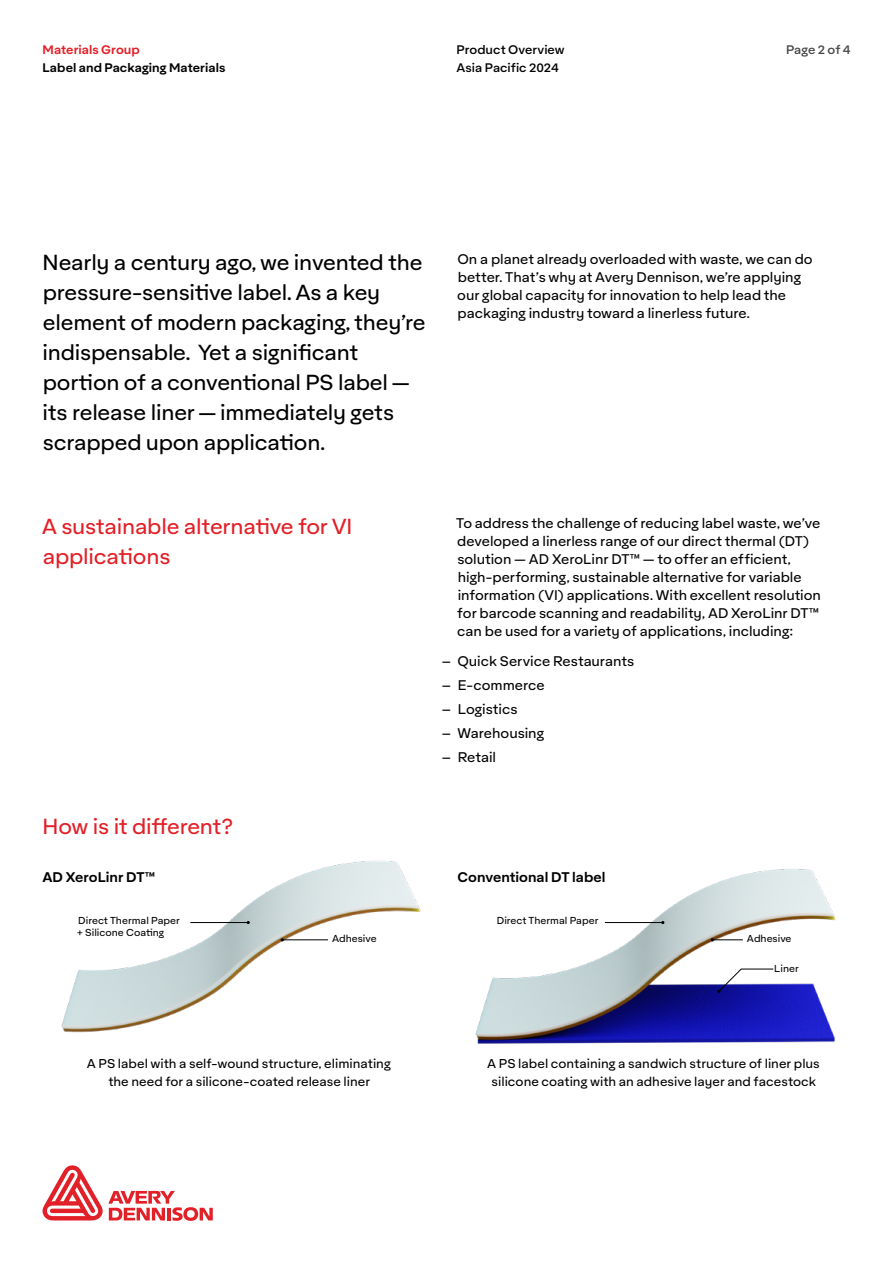
<style>
.page{position:relative;width:893px;height:1263px;background:#fff}
.page>*{position:absolute;margin:0;border:0;box-sizing:border-box;transform-origin:0 0}
.t1{font:21px/30px "Aktifo A";letter-spacing:-.01em;color:#000}
.t2{font:21px/30px "Aktifo A";letter-spacing:-.01em;color:#e31f26}
.t3{font:13.5px/18px "Aktifo A";letter-spacing:-.005em;color:#000}
.t4{font:600 13.5px "Aktifo A";letter-spacing:.005em;color:#000}
.t5{font:12.3px/18px "Aktifo A";color:#000;text-align:center}
.t6{font:500 12px/18px "Aktifo A";color:#000}
.t7{font:600 12px "Aktifo A";letter-spacing:.005em;color:#000}
.t8{font:600 12px "Aktifo A";letter-spacing:.005em;color:#e31f26}
.t9{font:500 12px "Aktifo A";letter-spacing:-.005em;color:#464646}
.t10{font:9.75px/12px "Aktifo A";color:#000}
</style>
<div class="page">
<svg style="left:43px;top:1165px;width:170px;height:56px"></svg>
<img style="left:61px;top:860px;width:360px;height:173px">
<img style="left:475px;top:869px;width:361px;height:175px">
<hr style="left:190px;top:922px;width:58px;height:1px;background:#000">
<hr style="left:605px;top:922px;width:58px;height:1px;background:#000">
<hr style="left:712px;top:939px;width:31px;height:1px;background:#000">
<svg style="left:717px;top:969px;width:57px;height:24px"></svg>
<hr style="left:282px;top:939px;width:46px;height:1px;background:#000">
<p class="t8" style="left:43px;top:42px;width:99px">Materials Group</p>
<p class="t7" style="left:43px;top:60px;width:184px">Label and Packaging Materials</p>
<p class="t6" style="left:457px;top:40px;width:110px">Product Overview<br>Asia Pacific 2024</p>
<p class="t9" style="left:786px;top:42px;width:66px">Page 2 of 4</p>
<p class="t1" style="left:43px;top:247px;width:385px">Nearly a century ago, we invented the pressure-sensitive label. As a key element of modern packaging, they’re indispensable. Yet a significant portion of a conventional PS label — its release liner — immediately gets scrapped upon application.</p>
<p class="t3" style="left:457px;top:250px;width:357px">On a planet already overloaded with waste, we can do better. That’s why at Avery Dennison, we’re applying our global capacity for innovation to help lead the packaging industry toward a linerless future.</p>
<h1 class="t2" style="left:42px;top:511px;width:312px">A sustainable alternative for VI applications</h1>
<h1 class="t2" style="left:43px;top:811px;width:192px">How is it different?</h1>
<p class="t3" style="left:456px;top:514px;width:366px">To address the challenge of reducing label waste, we’ve developed a linerless range of our direct thermal (DT) solution — AD XeroLinr DT™ — to offer an efficient, high-performing, sustainable alternative for variable information (VI) applications. With excellent resolution for barcode scanning and readability, AD XeroLinr DT™ can be used for a variety of applications, including:</p>
<p class="t3" style="left:442px;top:652px;width:194px">– Quick Service Restaurants</p>
<p class="t3" style="left:442px;top:676px;width:104px">– E-commerce</p>
<p class="t3" style="left:442px;top:700px;width:77px">– Logistics</p>
<p class="t3" style="left:442px;top:724px;width:104px">– Warehousing</p>
<p class="t3" style="left:442px;top:748px;width:56px">– Retail</p>
<p class="t4" style="left:42px;top:868px;width:114px">AD XeroLinr DT™</p>
<p class="t4" style="left:457px;top:868px;width:150px">Conventional DT label</p>
<p class="t10" style="left:77px;top:914px;width:105px">Direct Thermal Paper + Silicone Coating</p>
<p class="t10" style="left:497px;top:914px;width:103px">Direct Thermal Paper</p>
<p class="t10" style="left:332px;top:932px;width:46px">Adhesive</p>
<p class="t10" style="left:747px;top:932px;width:46px">Adhesive</p>
<p class="t10" style="left:774px;top:962px;width:26px">Liner</p>
<p class="t5" style="left:87px;top:1054px;width:306px">A PS label with a self-wound structure, eliminating the need for a silicone-coated release liner</p>
<p class="t5" style="left:487px;top:1054px;width:334px">A PS label containing a sandwich structure of liner plus silicone coating with an adhesive layer and facestock</p>
</div>
